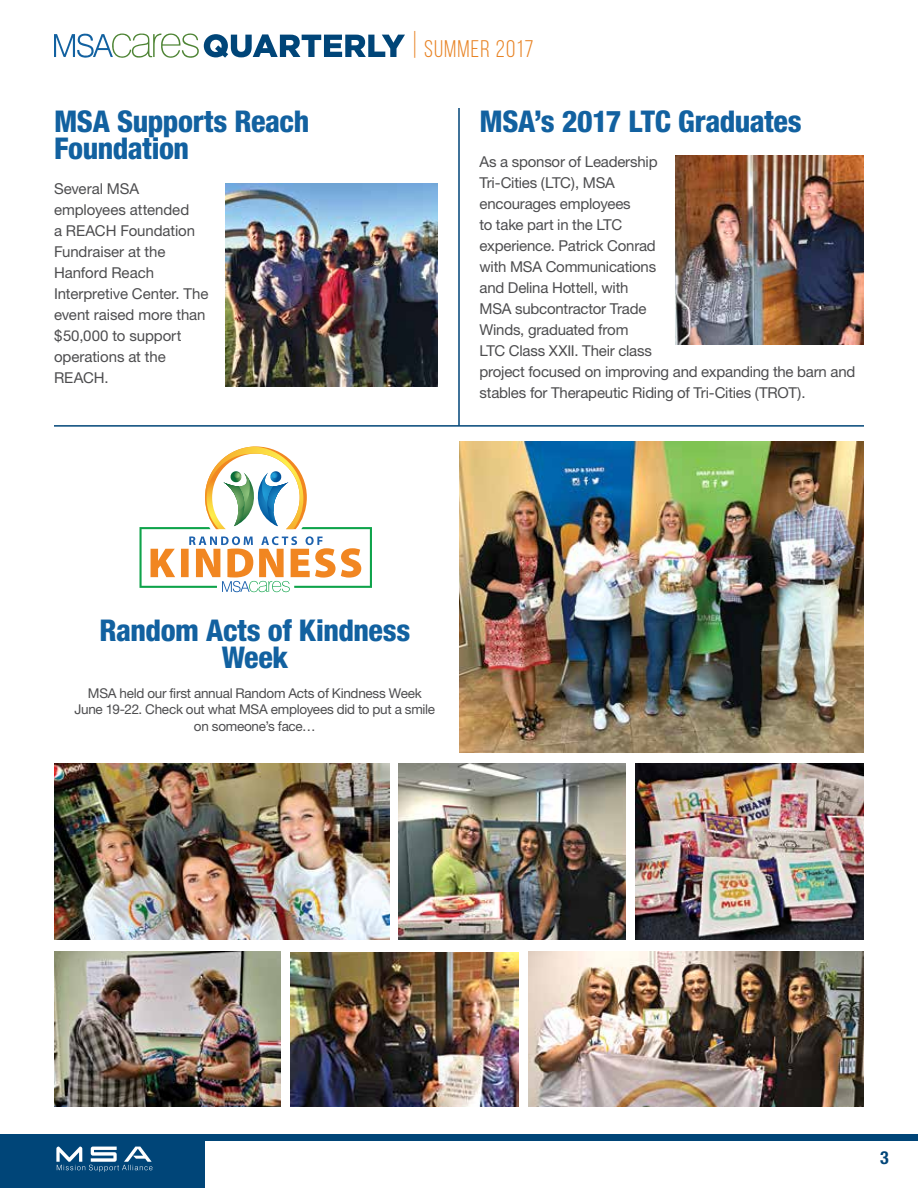
<style>
.page{position:relative;width:918px;height:1188px;background:#fff}
.page>*{position:absolute;margin:0;border:0;box-sizing:border-box;transform-origin:0 0}
.t1{font:800 condensed 30px/27px "Helvetica Neue";letter-spacing:-.015em;color:#1261a0;text-align:center}
.t2{font:24px "Bebas Neue";letter-spacing:.05em;color:#e88324}
.t3{font:700 condensed 18px "Helvetica Neue";color:#004578}
.t4{font:15px/21px "Helvetica Neue";letter-spacing:-.015em;color:#4d4d4f}
.t5{font:13.5px/16.5px "Helvetica Neue";letter-spacing:-.02em;color:#4d4d4f;text-align:center}
.s1{font-size:36px}
</style>
<div class="page">
<img style="left:54px;top:952px;width:226px;height:155px">
<img style="left:291px;top:952px;width:228px;height:155px">
<div style="left:0;top:1134px;width:204px;height:54px;background:#004578"></div>
<div style="left:0;top:1134px;width:918px;height:6px;background:#004578"></div>
<svg style="left:54px;top:33px;width:351px;height:25px"></svg>
<svg style="left:56px;top:1147px;width:96px;height:25px"></svg>
<hr style="left:54px;top:425px;width:810px;height:2px;background:#004578">
<hr style="left:458px;top:108px;width:2px;height:318px;background:#004578">
<svg style="left:140px;top:446px;width:232px;height:146px"></svg>
<img style="left:399px;top:764px;width:227px;height:175px">
<img style="left:636px;top:764px;width:228px;height:175px">
<img style="left:459px;top:441px;width:405px;height:312px">
<img style="left:528px;top:952px;width:336px;height:155px">
<img style="left:675px;top:156px;width:189px;height:189px">
<img style="left:54px;top:764px;width:336px;height:175px">
<img style="left:226px;top:184px;width:211px;height:203px">
<h1 class="t1" style="left:54px;top:108px;width:257px;text-align:left">MSA Supports Reach<br>Foundation</h1>
<p class="t4" style="left:54px;top:178px;width:156px">Several MSA employees attended<br>a REACH Foundation<br>Fundraiser at the<br>Hanford Reach<br>Interpretive Center. The event raised more than $50,000 to support operations at the<br>REACH.</p>
<h2 class="t2" style="left:412px;top:36px;width:123px"><span class="s1">|</span> SUMMER 2017</h2>
<h1 class="t1" style="left:480px;top:108px;width:324px">MSA’s 2017 LTC Graduates</h1>
<p class="t4" style="left:480px;top:151px;width:377px">As a sponsor of Leadership<br>Tri-Cities (LTC), MSA<br>encourages employees<br>to take part in the LTC<br>experience. Patrick Conrad<br>with MSA Communications<br>and Delina Hottell, with<br>MSA subcontractor Trade<br>Winds, graduated from<br>LTC Class XXII. Their class<br>project focused on improving and expanding the barn and stables for Therapeutic Riding of Tri-Cities (TROT).</p>
<h1 class="t1" style="left:99px;top:616px;width:312px">Random Acts of Kindness<br>Week</h1>
<p class="t5" style="left:75px;top:685px;width:362px">MSA held our first annual Random Acts of Kindness Week<br>June 19-22. Check out what MSA employees did to put a smile on someone’s face…</p>
<p class="t3" style="left:880px;top:1146px;width:10px">3</p>
</div>
